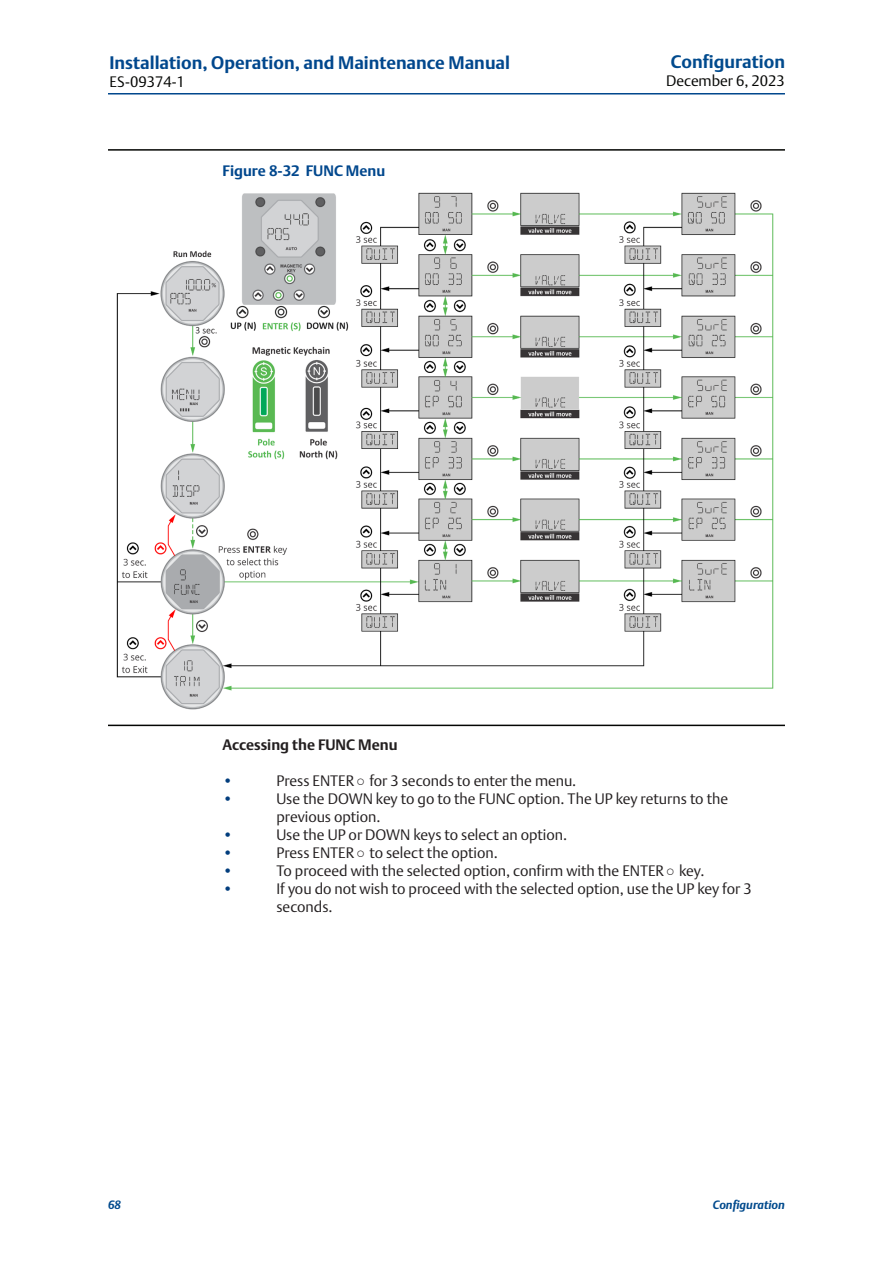
<style>
.page{position:relative;width:893px;height:1263px;background:#fff}
.page>*{position:absolute;margin:0;border:0;box-sizing:border-box;transform-origin:0 0}
.t1{font:700 18px "DTL Argo T";color:#01478d}
.t2{font:700 18px "DTL Argo T";color:#004a8d}
.t3{font:300 15px "DTL Argo T";color:#231f20}
.t4{font:300 15px "DTL Argo T";color:#040503}
.t5{font:700 15px "DTL Argo T";color:#231f20}
.t6{font:700 15px "DTL Argo T";color:#01478d}
.t7{font:300 15px "DTL Argo T";color:#013d7d}
.t8{font:italic 700 12px "DTL Argo T";color:#004a8d}
.s1{font-family:"Arial Narrow";font-weight:400}
</style>
<div class="page">
<hr style="left:108px;top:93px;width:677px;height:2px;background:#01478d">
<hr style="left:108px;top:149px;width:677px;height:2px;background:#040503">
<hr style="left:108px;top:725px;width:677px;height:1px;background:#040503">
<img style="left:116px;top:192px;width:658px;height:518px">
<p class="t1" style="left:110px;top:52px;width:402px">Installation, Operation, and Maintenance Manual</p>
<p class="t4" style="left:110px;top:73px;width:77px">ES-09374-1</p>
<p class="t6" style="left:222px;top:161px;width:164px">Figure 8-32 FUNC Menu</p>
<p class="t2" style="left:671px;top:51px;width:116px">Configuration</p>
<p class="t4" style="left:666px;top:72px;width:120px">December 6, 2023</p>
<p class="t5" style="left:222px;top:736px;width:177px">Accessing the FUNC Menu</p>
<p class="t7" style="left:222px;top:772px;width:12px">•</p>
<p class="t3" style="left:276px;top:772px;width:301px">Press ENTER <span class="s1">○</span> for 3 seconds to enter the menu.</p>
<p class="t7" style="left:222px;top:790px;width:12px">•</p>
<p class="t3" style="left:276px;top:790px;width:453px">Use the DOWN key to go to the FUNC option. The UP key returns to the</p>
<p class="t3" style="left:276px;top:808px;width:106px">previous option.</p>
<p class="t7" style="left:222px;top:826px;width:12px">•</p>
<p class="t3" style="left:276px;top:826px;width:292px">Use the UP or DOWN keys to select an option.</p>
<p class="t7" style="left:222px;top:844px;width:12px">•</p>
<p class="t3" style="left:276px;top:844px;width:223px">Press ENTER <span class="s1">○</span> to select the option.</p>
<p class="t7" style="left:222px;top:862px;width:12px">•</p>
<p class="t3" style="left:276px;top:862px;width:429px">To proceed with the selected option, confirm with the ENTER <span class="s1">○</span> key.</p>
<p class="t7" style="left:222px;top:880px;width:12px">•</p>
<p class="t3" style="left:276px;top:880px;width:477px">If you do not wish to proceed with the selected option, use the UP key for 3</p>
<p class="t3" style="left:276px;top:898px;width:58px">seconds.</p>
<p class="t8" style="left:108px;top:1197px;width:14px">68</p>
<p class="t8" style="left:713px;top:1197px;width:74px">Configuration</p>
</div>
